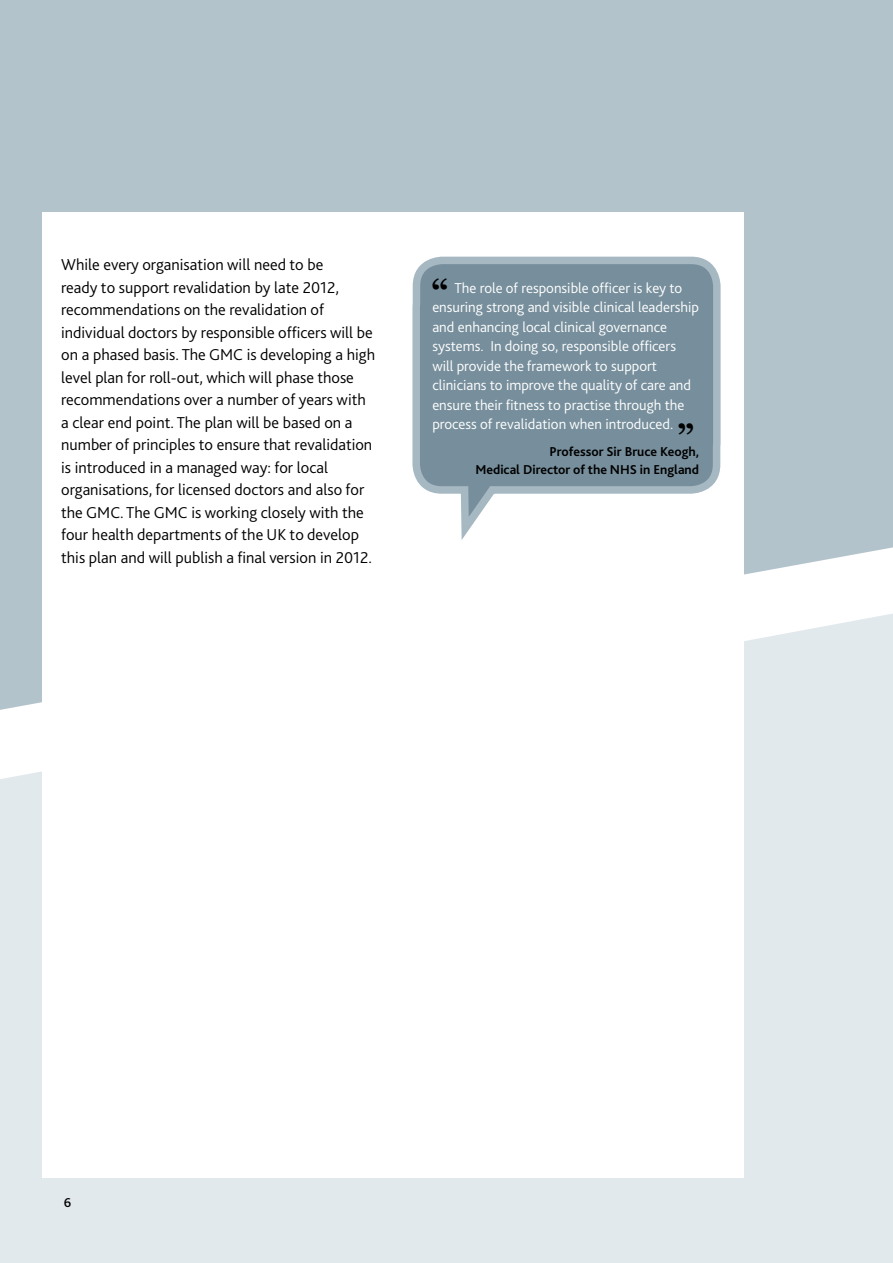
<style>
.page{position:relative;width:893px;height:1263px;background:#fff}
.page>*{position:absolute;margin:0;border:0;box-sizing:border-box;transform-origin:0 0}
.t1{font:700 33px "Georgia";color:#000}
.t2{font:300 16.5px/22.5px "Bliss 2";color:#000}
.t3{font:300 15px/19.5px "Bliss 2";color:#fff}
.t4{font:700 13.5px/18px "Bliss 2";color:#000;text-align:right}
.t5{font:500 13.5px "Bliss 2";color:#000}
</style>
<div class="page">
<div style="left:0;top:0;width:893px;height:613px;background:#b3c3cc"></div>
<div style="left:0;top:613px;width:893px;height:650px;background:#e2e9ed"></div>
<div style="left:42px;top:213px;width:701px;height:965px;background:#fff"></div>
<svg style="left:412px;top:256px;width:309px;height:284px"></svg>
<p class="t2" style="left:61px;top:253px;width:315px">While every organisation will need to be<br>ready to support revalidation by late 2012, recommendations on the revalidation of individual doctors by responsible officers will be on a phased basis. The GMC is developing a high level plan for roll-out, which will phase those recommendations over a number of years with a clear end point. The plan will be based on a number of principles to ensure that revalidation is introduced in a managed way: for local organisations, for licensed doctors and also for the GMC. The GMC is working closely with the four health departments of the UK to develop this plan and will publish a final version in 2012.</p>
<h1 class="t1" style="left:431px;top:273px;width:19px">“</h1>
<p class="t3" style="left:432px;top:278px;width:268px;text-indent:22px">The role of responsible officer is key to ensuring strong and visible clinical leadership and enhancing local clinical governance systems. In doing so, responsible officers will provide the framework to support clinicians to improve the quality of care and ensure their fitness to practise through the process of revalidation when introduced.</p>
<p class="t4" style="left:475px;top:442px;width:225px">Professor Sir Bruce Keogh,<br>Medical Director of the NHS in England</p>
<h1 class="t1" style="left:677px;top:417px;width:19px">”</h1>
<p class="t5" style="left:64px;top:1194px;width:9px">6</p>
</div>
